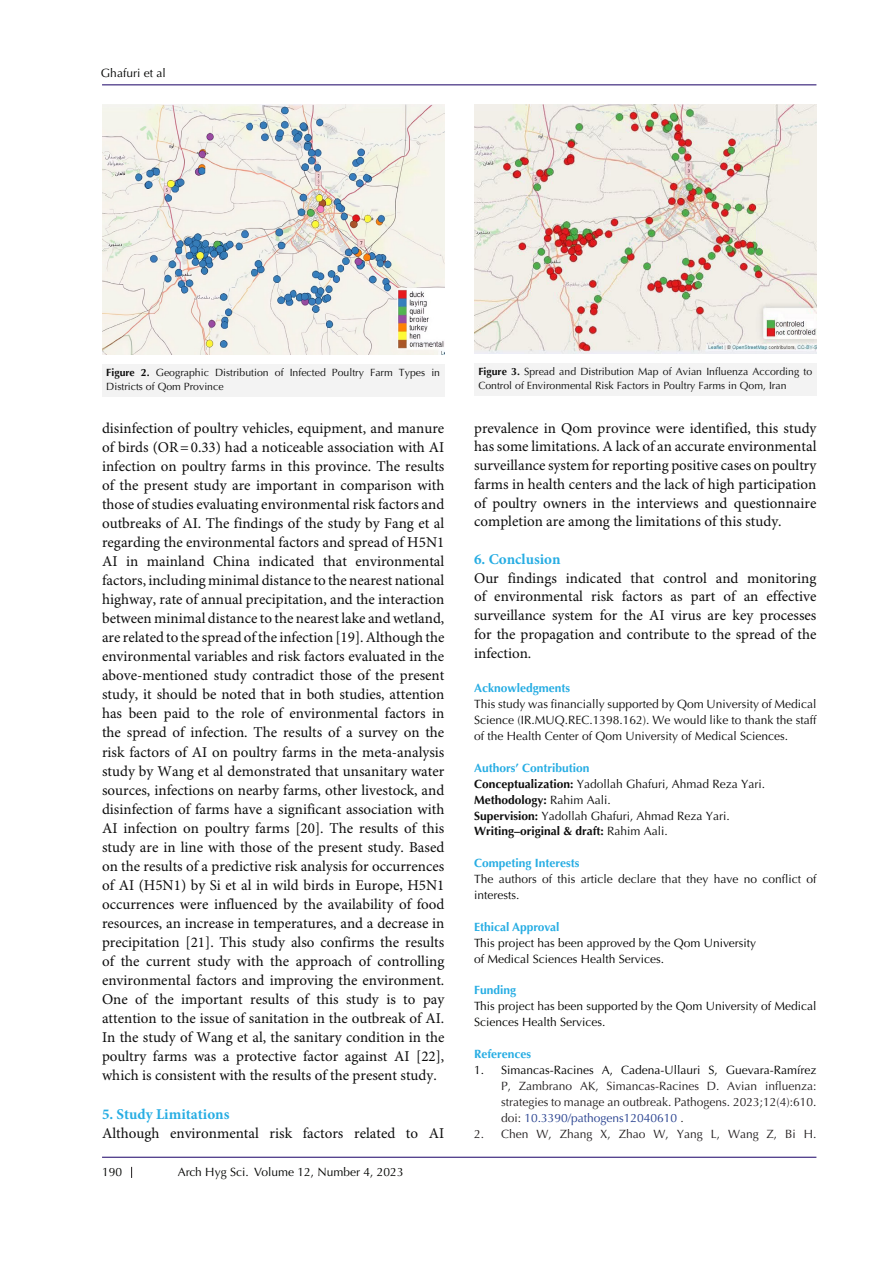
<style>
.page{position:relative;width:893px;height:1263px;background:#fff}
.page>*{position:absolute;margin:0;border:0;box-sizing:border-box;transform-origin:0 0}
.Normal__Web{font:15px/19px "Minion Pro";color:#0d0d0d;text-align:justify}
.t1{font:700 15px "Minion Pro";color:#27ade3}
.t2{font:12px/15.9px "Optima LT Std";color:#0d0d0d;text-align:justify}
.t3{font:12px/15.9px "Optima LT Std";color:#231f20;text-align:justify}
.t4{font:12px/15.9px "Optima LT Std";color:#040503}
.t5{font:700 12px "Optima LT Std";color:#27ade3}
.t6{font:700 12px "Optima LT Std";color:#0d0d0d}
.Normal__Web-2{font:10.5px/13.5px "Optima LT Std";color:#0d0d0d}
.s1{font-weight:700}
.s2{font-weight:400}
.s3{color:#000}
.s4{color:#253f8e}
</style>
<div class="page">
<hr style="left:102px;top:85px;width:714px;height:1px;background:#190066">
<hr style="left:102px;top:1157px;width:714px;height:1px;background:#190066">
<div style="left:102px;top:364px;width:342px;height:33px;background:#f3f3f3"></div>
<div style="left:474px;top:363px;width:342px;height:33px;background:#f3f3f3"></div>
<img style="left:102px;top:104px;width:342px;height:251px">
<img style="left:474px;top:104px;width:342px;height:249px">
<p class="t4" style="left:101px;top:65px;width:66px">Ghafuri et al</p>
<p class="Normal__Web-2" style="left:106px;top:366px;width:335px"><span class="s1">Figure 2.</span> Geographic Distribution of Infected Poultry Farm Types in<br>Districts of Qom Province</p>
<p class="Normal__Web-2" style="left:478px;top:365px;width:335px"><span class="s1">Figure 3.</span> Spread and Distribution Map of Avian Influenza According to<br>Control of Environmental Risk Factors in Poultry Farms in Qom, Iran</p>
<p class="Normal__Web" style="left:102px;top:419px;width:344px">disinfection of poultry vehicles, equipment, and manure of birds (OR=0.33) had a noticeable association with AI infection on poultry farms in this province. The results of the present study are important in comparison with those of studies evaluating environmental risk factors and outbreaks of AI. The findings of the study by Fang et al regarding the environmental factors and spread of H5N1<br>AI in mainland China indicated that environmental factors, including minimal distance to the nearest national highway, rate of annual precipitation, and the interaction between minimal distance to the nearest lake and wetland, are related to the spread of the infection [19]. Although the environmental variables and risk factors evaluated in the above-mentioned study contradict those of the present study, it should be noted that in both studies, attention has been paid to the role of environmental factors in the spread of infection. The results of a survey on the risk factors of AI on poultry farms in the meta-analysis study by Wang et al demonstrated that unsanitary water sources, infections on nearby farms, other livestock, and disinfection of farms have a significant association with AI infection on poultry farms [20]. The results of this study are in line with those of the present study. Based on the results of a predictive risk analysis for occurrences of AI (H5N1) by Si et al in wild birds in Europe, H5N1 occurrences were influenced by the availability of food resources, an increase in temperatures, and a decrease in precipitation [21]. This study also confirms the results of the current study with the approach of controlling environmental factors and improving the environment.<br>One of the important results of this study is to pay attention to the issue of sanitation in the outbreak of AI.<br>In the study of Wang et al, the sanitary condition in the poultry farms was a protective factor against AI [22], which is consistent with the results of the present study.</p>
<p class="t1" style="left:102px;top:1103px;width:129px">5. Study Limitations</p>
<p class="Normal__Web" style="left:102px;top:1124px;width:344px">Although environmental risk factors related to AI</p>
<p class="t4" style="left:102px;top:1164px;width:22px">190</p>
<p class="t4" style="left:178px;top:1164px;width:227px">Arch Hyg Sci. Volume 12, Number 4, 2023</p>
<p class="Normal__Web" style="left:474px;top:419px;width:344px">prevalence in Qom province were identified, this study has some limitations. A lack of an accurate environmental surveillance system for reporting positive cases on poultry farms in health centers and the lack of high participation of poultry owners in the interviews and questionnaire completion are among the limitations of this study.</p>
<p class="t1" style="left:474px;top:548px;width:88px">6. Conclusion</p>
<p class="Normal__Web" style="left:474px;top:569px;width:344px">Our findings indicated that control and monitoring of environmental risk factors as part of an effective surveillance system for the AI virus are key processes for the propagation and contribute to the spread of the infection.</p>
<p class="t5" style="left:474px;top:681px;width:98px">Acknowledgments</p>
<p class="t2" style="left:474px;top:696px;width:344px">This study was financially supported by Qom University of Medical Science (IR.MUQ.REC.1398.162). We would like to thank the staff of the Health Center of Qom University of Medical Sciences.</p>
<p class="t5" style="left:474px;top:761px;width:117px">Authors’ Contribution</p>
<p class="t2" style="left:474px;top:776px;width:292px"><span class="s1">Conceptualization:</span> Yadollah Ghafuri, Ahmad Reza Yari.</p>
<p class="t6" style="left:474px;top:792px;width:138px">Methodology: <span class="s2">Rahim Aali.</span></p>
<p class="t2" style="left:474px;top:808px;width:257px"><span class="s1">Supervision:</span> Yadollah Ghafuri, Ahmad Reza Yari.</p>
<p class="t6" style="left:474px;top:824px;width:195px">Writing–original &amp; draft: <span class="s2">Rahim Aali.</span></p>
<p class="t5" style="left:474px;top:856px;width:107px">Competing Interests</p>
<p class="t2" style="left:474px;top:871px;width:344px">The authors of this article declare that they have no conflict of interests.</p>
<p class="t5" style="left:474px;top:920px;width:87px">Ethical Approval</p>
<p class="t4" style="left:474px;top:935px;width:284px">This project has been approved by the Qom University</p>
<p class="t4" style="left:474px;top:951px;width:192px">of Medical Sciences Health Services.</p>
<p class="t5" style="left:474px;top:983px;width:44px">Funding</p>
<p class="t4" style="left:474px;top:998px;width:344px">This project has been supported by the Qom University of Medical<br>Sciences Health Services.</p>
<p class="t5" style="left:474px;top:1047px;width:59px">References</p>
<p class="t3" style="left:501px;top:1062px;width:317px;text-indent:-27px"><span class="s3">1. Simancas-Racines A, Cadena-Ullauri S, Guevara-Ramírez </span>P, Zambrano AK, Simancas-Racines D. Avian influenza: strategies to manage an outbreak. Pathogens. 2023;12(4):610. doi: <span class="s4">10.3390/pathogens12040610</span> .</p>
<p class="t3" style="left:474px;top:1126px;width:344px">2. Chen W, Zhang X, Zhao W, Yang L, Wang Z, Bi H.</p>
</div>
